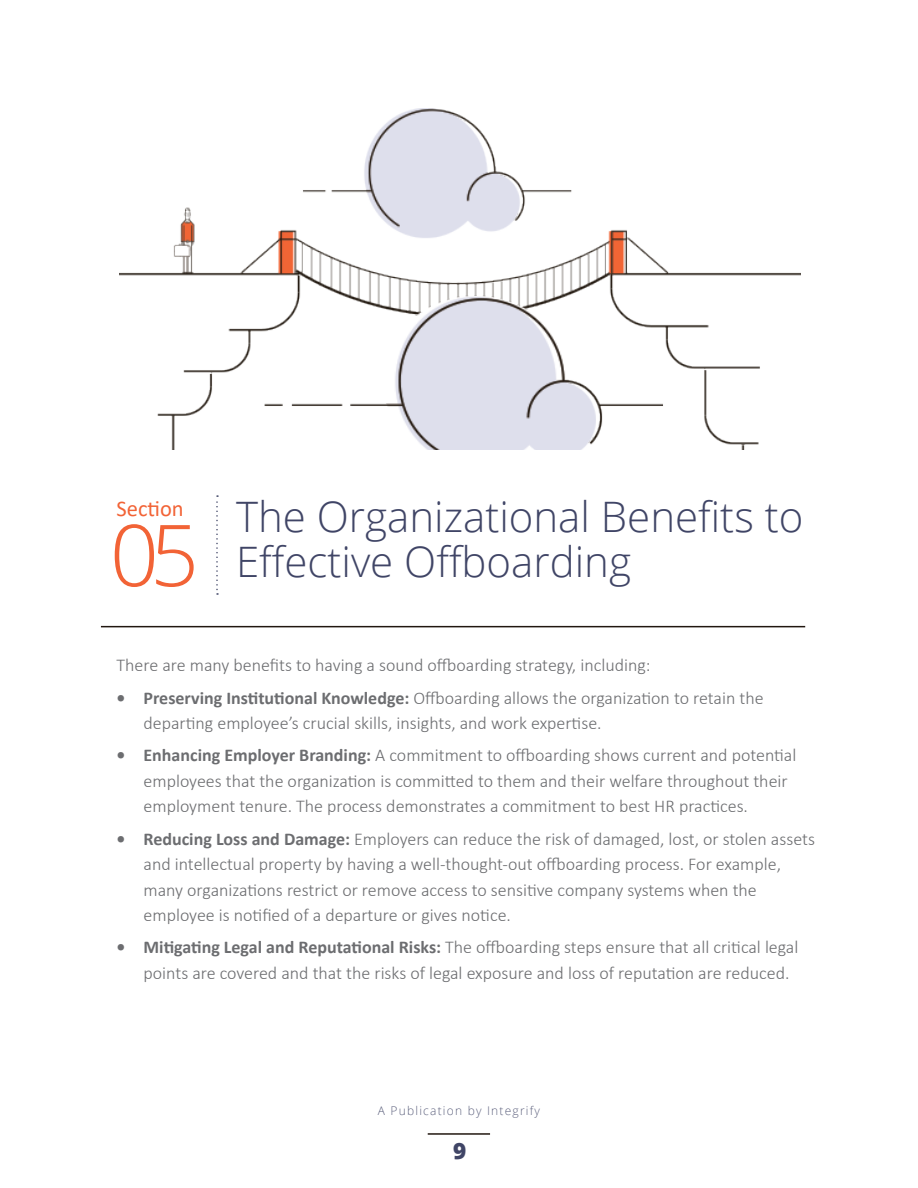
<style>
.page{position:relative;width:918px;height:1188px;background:#fff}
.page>*{position:absolute;margin:0;border:0;box-sizing:border-box;transform-origin:0 0}
.t1{font:300 85.5px "Open Sans";color:#f26336}
.t2{font:300 42px/45px "Open Sans";color:#404566}
.t3{font:22.5px "Calibri";color:#f26336}
.t4{font:800 22.5px "Open Sans";color:#404566}
.t5{font:300 18px/25.5px "Calibri";color:#6c6d70}
.t6{font:300 12px "Open Sans";letter-spacing:.1em;color:#404566}
.s1{font-weight:700}
</style>
<div class="page">
<hr style="left:101px;top:626px;width:704px;height:1px;background:#211710">
<svg style="left:216px;top:495px;width:2px;height:100px"></svg>
<img style="left:119px;top:108px;width:681px;height:341px">
<hr style="left:428px;top:1133px;width:62px;height:2px;background:#211710">
<p class="t3" style="left:117px;top:493px;width:69px">Section</p>
<p class="t2" style="left:236px;top:493px;width:569px">The Organizational Benefits to<br>Effective Offboarding</p>
<p class="t1" style="left:110px;top:497px;width:91px">05</p>
<p class="t5" style="left:117px;top:652px;width:536px">There are many benefits to having a sound offboarding strategy, including:</p>
<p class="t5" style="left:144px;top:685px;width:622px;text-indent:-27px"><span class="s1">• Preserving Institutional Knowledge:</span> Offboarding allows the organization to retain the departing employee’s crucial skills, insights, and work expertise.</p>
<p class="t5" style="left:144px;top:742px;width:654px;text-indent:-27px"><span class="s1">• Enhancing Employer Branding:</span> A commitment to offboarding shows current and potential employees that the organization is committed to them and their welfare throughout their employment tenure. The process demonstrates a commitment to best HR practices.</p>
<p class="t5" style="left:144px;top:826px;width:673px;text-indent:-27px"><span class="s1">• Reducing Loss and Damage:</span> Employers can reduce the risk of damaged, lost, or stolen assets and intellectual property by having a well-thought-out offboarding process. For example, many organizations restrict or remove access to sensitive company systems when the employee is notified of a departure or gives notice.</p>
<p class="t5" style="left:144px;top:934px;width:656px;text-indent:-27px"><span class="s1">• Mitigating Legal and Reputational Risks:</span> The offboarding steps ensure that all critical legal points are covered and that the risks of legal exposure and loss of reputation are reduced.</p>
<p class="t6" style="left:378px;top:1103px;width:164px">A Publication by Integrify</p>
<p class="t4" style="left:453px;top:1133px;width:15px">9</p>
</div>
